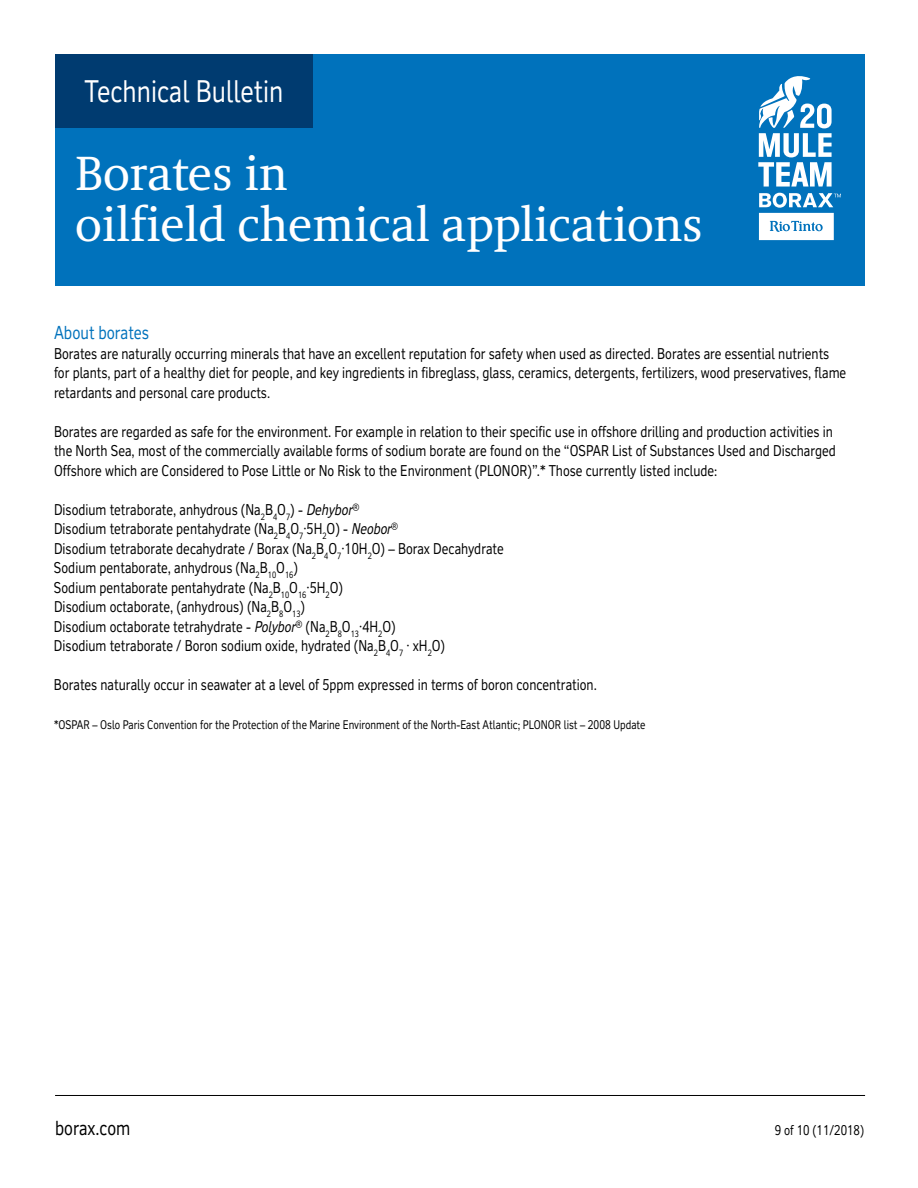
<style>
.page{position:relative;width:918px;height:1188px;background:#fff}
.page>*{position:absolute;margin:0;border:0;box-sizing:border-box;transform-origin:0 0}
.t1{font:49.5px/51px "RT Albanese";color:#fff}
.t2{font:30px "RT Vickerman";color:#fff;scale:.85 1}
.t3{font:19.5px "RT Vickerman";color:#000;scale:.85 1}
.t4{font:18px "RT Vickerman";color:#0072bc;scale:.85 1}
.t5{font:15px/19.5px "RT Vickerman";color:#000;scale:.85 1}
.t6{font:13.5px "RT Vickerman";color:#000;scale:.85 1}
.t7{font:12px "RT Vickerman";color:#000;scale:.85 1}
.s1{font-style:italic}
</style>
<div class="page">
<div style="left:55px;top:54px;width:810px;height:231px;background:#0072bc"></div>
<hr style="left:55px;top:1095px;width:810px;height:1px;background:#000">
<svg style="left:758px;top:76px;width:74px;height:111px"></svg>
<svg style="left:759px;top:193px;width:82px;height:47px"></svg>
<div style="left:55px;top:54px;width:257px;height:73px;background:#003b70"></div>
<h2 class="t2" style="left:84px;top:73px;width:236px">Technical Bulletin</h2>
<h1 class="t1" style="left:76px;top:147px;width:628px">Borates in<br>oilfield chemical applications</h1>
<p class="t4" style="left:54px;top:322px;width:113px">About borates</p>
<p class="t5" style="left:54px;top:344px;width:934px">Borates are naturally occurring minerals that have an excellent reputation for safety when used as directed. Borates are essential nutrients for plants, part of a healthy diet for people, and key ingredients in fibreglass, glass, ceramics, detergents, fertilizers, wood preservatives, flame retardants and personal care products.</p>
<p class="t5" style="left:54px;top:422px;width:921px">Borates are regarded as safe for the environment. For example in relation to their specific use in offshore drilling and production activities in the North Sea, most of the commercially available forms of sodium borate are found on the “OSPAR List of Substances Used and Discharged<br>Offshore which are Considered to Pose Little or No Risk to the Environment (PLONOR)”.* Those currently listed include:</p>
<p class="t5" style="left:54px;top:500px;width:531px">Disodium tetraborate, anhydrous (Na<sub>2</sub>B<sub>4</sub>O<sub>7</sub>) - <span class="s1">Dehybor</span><sup>®<br></sup>Disodium tetraborate pentahydrate (Na<sub>2</sub>B<sub>4</sub>O<sub>7</sub>·5H<sub>2</sub>O) - <span class="s1">Neobor</span><sup>®<br></sup>Disodium tetraborate decahydrate / Borax (Na<sub>2</sub>B<sub>4</sub>O<sub>7</sub>·10H<sub>2</sub>O) – Borax Decahydrate Sodium pentaborate, anhydrous (Na<sub>2</sub>B<sub>10</sub>O<sub>16</sub>)<br>Sodium pentaborate pentahydrate (Na<sub>2</sub>B<sub>10</sub>O<sub>16</sub>·5H<sub>2</sub>O)<br>Disodium octaborate, (anhydrous) (Na<sub>2</sub>B<sub>8</sub>O<sub>13</sub>)<br>Disodium octaborate tetrahydrate - <span class="s1">Polybor</span><sup>®</sup> (Na<sub>2</sub>B<sub>8</sub>O<sub>13</sub>·4H<sub>2</sub>O)<br>Disodium tetraborate / Boron sodium oxide, hydrated (Na<sub>2</sub>B<sub>4</sub>O<sub>7</sub> · xH<sub>2</sub>O)</p>
<p class="t5" style="left:54px;top:675px;width:640px">Borates naturally occur in seawater at a level of 5ppm expressed in terms of boron concentration.</p>
<p class="t7" style="left:54px;top:718px;width:697px">*OSPAR – Oslo Paris Convention for the Protection of the Marine Environment of the North-East Atlantic; PLONOR list – 2008 Update</p>
<h3 class="t3" style="left:55px;top:1116px;width:90px">borax.com</h3>
<p class="t6" style="left:775px;top:1122px;width:107px">9 of 10 (11/2018)</p>
</div>
